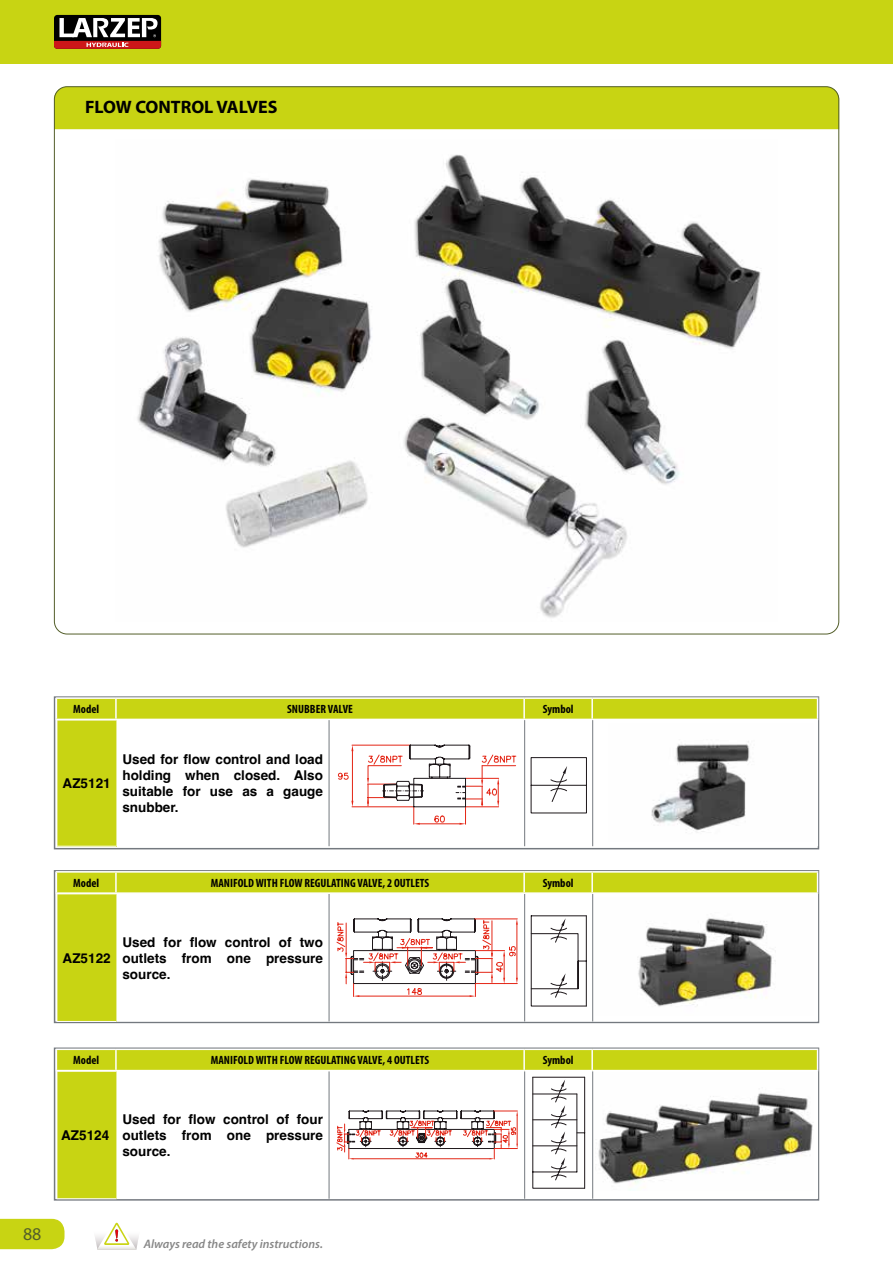
<style>
.page{position:relative;width:893px;height:1263px;background:#fff}
.page>*{position:absolute;margin:0;border:0;box-sizing:border-box;transform-origin:0 0}
.t1{font:700 18px "Myriad Pro";color:#000}
.t2{font:18px "Myriad Pro";color:#535e2a}
.t3{font:700 13.5px/16.2px "Helvetica";color:#000;text-align:justify}
.t4{font:italic 600 12.3px "Myriad Pro";color:#878787}
.t5{font:700 condensed 12px "Myriad Pro";color:#000}
</style>
<div class="page">
<div style="left:54px;top:87px;width:785px;height:42px;background:#c8d413"></div>
<div style="left:0;top:0;width:893px;height:64px;background:#c8d413"></div>
<div style="left:54px;top:15px;width:107px;height:34px;background:#000;border-radius:3px"></div>
<svg style="left:54px;top:18px;width:107px;height:31px"></svg>
<svg style="left:95px;top:1222px;width:44px;height:28px"></svg>
<div style="left:0;top:1219px;width:65px;height:30px;background:#c8d413"></div>
<div style="left:54px;top:870px;width:765px;height:153px;border:2px solid #74797f"></div>
<div style="left:54px;top:696px;width:765px;height:153px;border:2px solid #74797f"></div>
<div style="left:57px;top:1071px;width:59px;height:128px;background:#c8d413"></div>
<svg style="left:116px;top:1071px;width:478px;height:128px"></svg>
<hr style="left:57px;top:1071px;width:59px;height:1px;background:#fff">
<hr style="left:57px;top:1071px;width:1px;height:127px;background:#fff">
<hr style="left:57px;top:1198px;width:59px;height:1px;background:#fff">
<hr style="left:329px;top:1071px;width:1px;height:128px;background:#74797f">
<hr style="left:524px;top:1071px;width:1px;height:128px;background:#74797f">
<hr style="left:592px;top:1071px;width:1px;height:128px;background:#74797f">
<div style="left:57px;top:894px;width:59px;height:127px;background:#c8d413"></div>
<svg style="left:116px;top:894px;width:702px;height:127px"></svg>
<hr style="left:57px;top:894px;width:59px;height:1px;background:#fff">
<hr style="left:57px;top:894px;width:1px;height:127px;background:#fff">
<hr style="left:57px;top:1021px;width:59px;height:1px;background:#fff">
<hr style="left:329px;top:894px;width:1px;height:127px;background:#74797f">
<hr style="left:524px;top:894px;width:1px;height:127px;background:#74797f">
<hr style="left:592px;top:894px;width:1px;height:127px;background:#74797f">
<div style="left:57px;top:720px;width:59px;height:126px;background:#c8d413"></div>
<svg style="left:116px;top:720px;width:702px;height:126px"></svg>
<hr style="left:57px;top:720px;width:59px;height:1px;background:#fff">
<hr style="left:57px;top:720px;width:1px;height:126px;background:#fff">
<hr style="left:57px;top:846px;width:59px;height:1px;background:#fff">
<hr style="left:329px;top:720px;width:1px;height:126px;background:#74797f">
<hr style="left:524px;top:720px;width:1px;height:126px;background:#74797f">
<hr style="left:592px;top:720px;width:1px;height:126px;background:#74797f">
<img style="left:137px;top:154px;width:624px;height:464px">
<svg style="left:337px;top:918px;width:181px;height:79px"></svg>
<svg style="left:531px;top:915px;width:56px;height:91px"></svg>
<img style="left:596px;top:897px;width:218px;height:118px">
<svg style="left:338px;top:744px;width:178px;height:81px"></svg>
<svg style="left:531px;top:757px;width:56px;height:56px"></svg>
<img style="left:608px;top:724px;width:206px;height:118px">
<svg style="left:337px;top:1110px;width:181px;height:49px"></svg>
<svg style="left:532px;top:1077px;width:53px;height:112px"></svg>
<img style="left:598px;top:1093px;width:215px;height:95px">
<hr style="left:56px;top:871px;width:60px;height:2px;background:#fff">
<hr style="left:116px;top:871px;width:408px;height:2px;background:#fff">
<hr style="left:524px;top:871px;width:68px;height:2px;background:#fff">
<hr style="left:592px;top:871px;width:226px;height:2px;background:#fff">
<div style="left:56px;top:872px;width:762px;height:20px;background:#c8d413"></div>
<hr style="left:56px;top:892px;width:60px;height:2px;background:#fff">
<hr style="left:592px;top:892px;width:226px;height:2px;background:#fff">
<hr style="left:56px;top:697px;width:60px;height:2px;background:#fff">
<hr style="left:116px;top:697px;width:408px;height:2px;background:#fff">
<hr style="left:524px;top:697px;width:68px;height:2px;background:#fff">
<hr style="left:592px;top:697px;width:226px;height:2px;background:#fff">
<svg style="left:56px;top:698px;width:762px;height:21px;background:#cbd623"></svg>
<hr style="left:56px;top:719px;width:60px;height:1px;background:#fff">
<hr style="left:592px;top:719px;width:226px;height:1px;background:#fff">
<svg style="left:56px;top:1049px;width:762px;height:21px;background:#cbd623"></svg>
<h1 class="t1" style="left:85px;top:95px;width:194px">FLOW CONTROL VALVES</h1>
<p class="t5" style="left:73px;top:702px;width:27px">Model</p>
<p class="t5" style="left:287px;top:702px;width:67px">SNUBBER VALVE</p>
<p class="t5" style="left:543px;top:702px;width:32px">Symbol</p>
<p class="t3" style="left:63px;top:777px;width:50px">AZ5121</p>
<p class="t3" style="left:122px;top:752px;width:202px">Used for flow control and load holding when closed. Also suitable for use as a gauge snubber.</p>
<p class="t5" style="left:73px;top:875px;width:27px">Model</p>
<p class="t5" style="left:211px;top:875px;width:220px">MANIFOLD WITH FLOW REGULATING VALVE, 2 OUTLETS</p>
<p class="t5" style="left:543px;top:875px;width:32px">Symbol</p>
<p class="t3" style="left:63px;top:951px;width:50px">AZ5122</p>
<p class="t3" style="left:122px;top:935px;width:202px">Used for flow control of two outlets from one pressure source.</p>
<p class="t5" style="left:73px;top:1053px;width:27px">Model</p>
<p class="t5" style="left:211px;top:1053px;width:220px">MANIFOLD WITH FLOW REGULATING VALVE, 4 OUTLETS</p>
<p class="t5" style="left:543px;top:1053px;width:32px">Symbol</p>
<p class="t3" style="left:61px;top:1129px;width:50px">AZ5124</p>
<p class="t3" style="left:122px;top:1112px;width:202px">Used for flow control of four outlets from one pressure source.</p>
<h1 class="t2" style="left:23px;top:1222px;width:20px">88</h1>
<p class="t4" style="left:144px;top:1236px;width:180px">Always read the safety instructions.</p>
</div>
